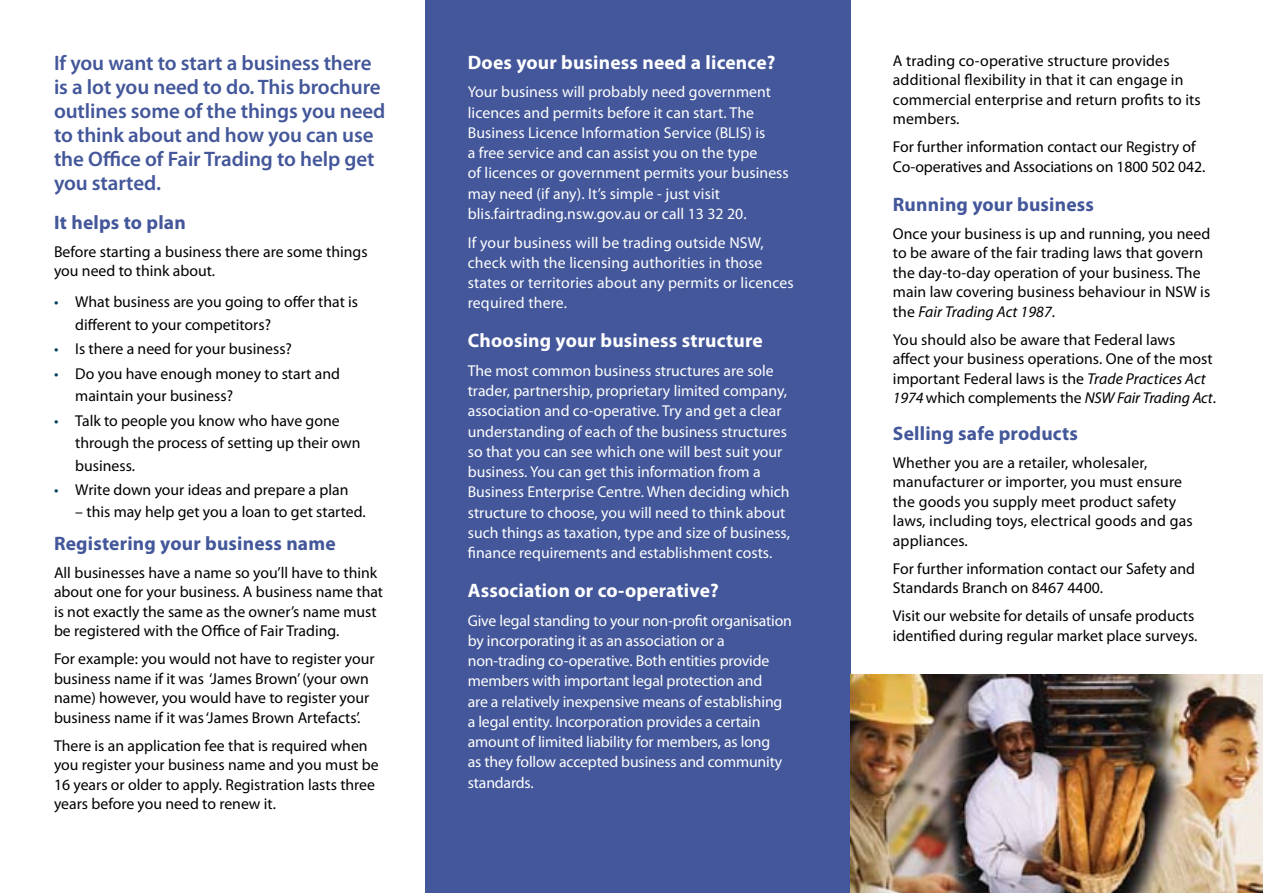
<style>
.page{position:relative;width:1263px;height:893px;background:#fff}
.page>*{position:absolute;margin:0;border:0;box-sizing:border-box;transform-origin:0 0}
.t1{font:600 21px/24px "Myriad Pro";letter-spacing:-.005em;color:#43579a}
.t2{font:700 19.5px "Myriad Pro";letter-spacing:.01em;color:#fff}
.t3{font:700 19.5px "Myriad Pro";letter-spacing:.01em;color:#43579a}
.t4{font:15.75px/19.5px "Myriad Pro";color:#000}
.t5{font:15.75px/20.2px "Myriad Pro";color:#fff}
.s1{color:#00405c}
.s2{font-style:italic}
</style>
<div class="page">
<div style="left:425px;top:0;width:425px;height:893px;background:#43579a"></div>
<img style="left:850px;top:675px;width:413px;height:218px">
<h1 class="t1" style="left:54px;top:50px;width:333px">If you want to start a business there is a lot you need to do. This brochure outlines some of the things you need to think about and how you can use the Office of Fair Trading to help get you started.</h1>
<p class="t3" style="left:54px;top:209px;width:133px">It helps to plan</p>
<p class="t4" style="left:54px;top:241px;width:315px">Before starting a business there are some things you need to think about.</p>
<p class="t4" style="left:75px;top:290px;width:284px;line-height:22.5px;text-indent:-21px"><span class="s1">•</span> What business are you going to offer that is different to your competitors?</p>
<p class="t4" style="left:54px;top:339px;width:240px"><span class="s1">•</span> Is there a need for your business?</p>
<p class="t4" style="left:75px;top:362px;width:266px;line-height:22.5px;text-indent:-21px"><span class="s1">•</span> Do you have enough money to start and maintain your business?</p>
<p class="t4" style="left:75px;top:409px;width:287px;line-height:22.5px;text-indent:-21px"><span class="s1">•</span> Talk to people you know who have gone through the process of setting up their own business.</p>
<p class="t4" style="left:54px;top:480px;width:296px"><span class="s1">•</span> Write down your ideas and prepare a plan</p>
<p class="t4" style="left:75px;top:502px;width:292px">– this may help get you a loan to get started.</p>
<p class="t3" style="left:54px;top:530px;width:283px">Registering your business name</p>
<p class="t4" style="left:54px;top:562px;width:331px">All businesses have a name so you’ll have to think about one for your business. A business name that is not exactly the same as the owner’s name must be registered with the Office of Fair Trading.</p>
<p class="t4" style="left:54px;top:649px;width:322px">For example: you would not have to register your business name if it was ‘James Brown’ (your own name) however, you would have to register your business name if it was ‘James Brown Artefacts’.</p>
<p class="t4" style="left:54px;top:735px;width:326px">There is an application fee that is required when you register your business name and you must be 16 years or older to apply. Registration lasts three years before you need to renew it.</p>
<p class="t2" style="left:468px;top:49px;width:309px">Does your business need a licence?</p>
<p class="t5" style="left:468px;top:82px;width:323px">Your business will probably need government licences and permits before it can start. The Business Licence Information Service (BLIS) is<br>a free service and can assist you on the type<br>of licences or government permits your business may need (if any). It’s simple - just visit blis.fairtrading.nsw.gov.au or call 13 32 20.</p>
<p class="t5" style="left:468px;top:232px;width:328px">If your business will be trading outside NSW, check with the licensing authorities in those states or territories about any permits or licences required there.</p>
<p class="t2" style="left:468px;top:328px;width:296px">Choosing your business structure</p>
<p class="t5" style="left:468px;top:360px;width:324px">The most common business structures are sole trader, partnership, proprietary limited company, association and co-operative. Try and get a clear understanding of each of the business structures so that you can see which one will best suit your business. You can get this information from a Business Enterprise Centre. When deciding which structure to choose, you will need to think about such things as taxation, type and size of business, finance requirements and establishment costs.</p>
<p class="t2" style="left:468px;top:578px;width:253px">Association or co-operative?</p>
<p class="t5" style="left:468px;top:610px;width:326px">Give legal standing to your non-profit organisation by incorporating it as an association or a non-trading co-operative. Both entities provide members with important legal protection and<br>are a relatively inexpensive means of establishing a legal entity. Incorporation provides a certain amount of limited liability for members, as long<br>as they follow accepted business and community standards.</p>
<p class="t4" style="left:893px;top:51px;width:309px">A trading co-operative structure provides additional flexibility in that it can engage in commercial enterprise and return profits to its members.</p>
<p class="t4" style="left:893px;top:137px;width:314px">For further information contact our Registry of<br>Co-operatives and Associations on 1800 502 042.</p>
<p class="t3" style="left:893px;top:191px;width:203px">Running your business</p>
<p class="t4" style="left:893px;top:223px;width:319px">Once your business is up and running, you need to be aware of the fair trading laws that govern the day-to-day operation of your business. The main law covering business behaviour in NSW is the <span class="s2">Fair Trading Act 1987</span>.</p>
<p class="t4" style="left:893px;top:329px;width:324px">You should also be aware that Federal laws affect your business operations. One of the most important Federal laws is the <span class="s2">Trade Practices Act 1974</span> which complements the <span class="s2">NSW Fair Trading Act</span>.</p>
<p class="t3" style="left:893px;top:420px;width:187px">Selling safe products</p>
<p class="t4" style="left:893px;top:452px;width:301px">Whether you are a retailer, wholesaler, manufacturer or importer, you must ensure the goods you supply meet product safety laws, including toys, electrical goods and gas appliances.</p>
<p class="t4" style="left:893px;top:558px;width:304px">For further information contact our Safety and<br>Standards Branch on 8467 4400.</p>
<p class="t4" style="left:893px;top:606px;width:306px">Visit our website for details of unsafe products identified during regular market place surveys.</p>
</div>
